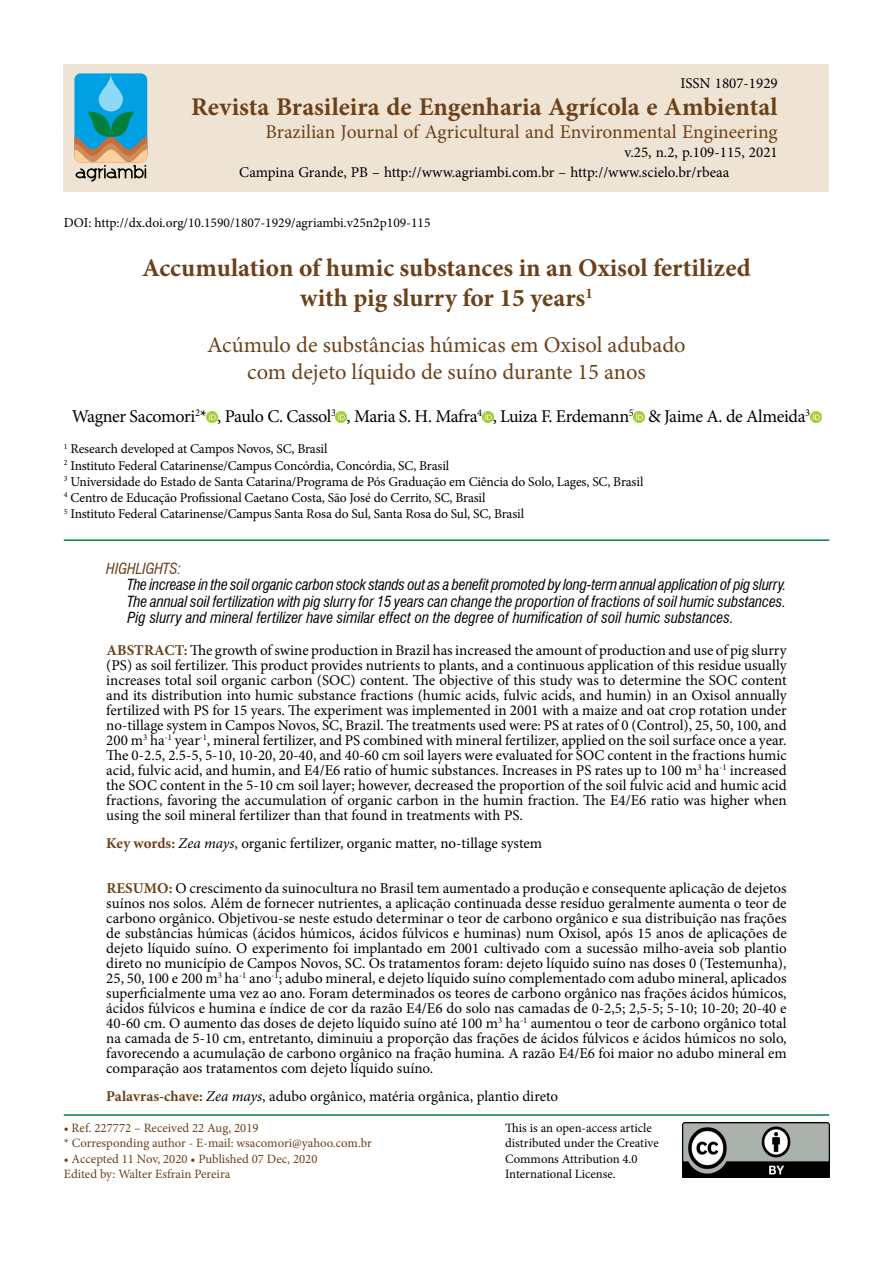
<style>
.page{position:relative;width:893px;height:1263px;background:#fff}
.page>*{position:absolute;margin:0;border:0;box-sizing:border-box;transform-origin:0 0}
.t1{font:700 25.5px/30.6px "Minion Pro";letter-spacing:-.005em;color:#6c4119;text-align:center}
.t2{font:22.5px/27px "Minion Pro";color:#6c4119;text-align:center}
.t3{font:19.5px "Minion Pro";color:#6c4119}
.t4{font:18px "Minion Pro";letter-spacing:-.02em;color:#000}
.t5{font:15px/15px "Minion Pro";color:#000;text-align:justify}
.t6{font:italic condensed 15px/16.5px "Swiss 721 BT";color:#000;text-align:justify}
.t7{font:italic condensed 15px "Swiss 721 BT";color:#6c4119}
.t8{font:13.5px/16.2px "Minion Pro";letter-spacing:-.01em;color:#000}
.t9{font:12.75px/15.3px "Minion Pro";color:#6c4119}
.t10{font:12.75px/15.3px "Minion Pro";color:#000}
.s1{font-weight:700;color:#6c4119}
.s2{font-style:italic}
</style>
<div class="page">
<div style="left:64px;top:64px;width:765px;height:127px;background:#efe3d4"></div>
<img style="left:682px;top:1123px;width:147px;height:55px">
<svg style="left:74px;top:73px;width:73px;height:109px"></svg>
<hr style="left:64px;top:1114px;width:765px;height:2px;background:#007f3e">
<svg style="left:207px;top:411px;width:11px;height:11px"></svg>
<svg style="left:336px;top:411px;width:11px;height:11px"></svg>
<svg style="left:482px;top:411px;width:11px;height:11px"></svg>
<svg style="left:634px;top:411px;width:11px;height:11px"></svg>
<svg style="left:810px;top:411px;width:11px;height:11px"></svg>
<hr style="left:64px;top:539px;width:765px;height:2px;background:#007f3e">
<p class="t5" style="left:680px;top:76px;width:99px">ISSN 1807-1929</p>
<h1 class="t1" style="left:191px;top:91px;width:588px">Revista Brasileira de Engenharia Agrícola e Ambiental</h1>
<h3 class="t3" style="left:265px;top:119px;width:514px">Brazilian Journal of Agricultural and Environmental Engineering</h3>
<p class="t5" style="left:624px;top:145px;width:155px">v.25, n.2, p.109-115, 2021</p>
<p class="t5" style="left:239px;top:165px;width:492px">Campina Grande, PB – http://www.agriambi.com.br – http://www.scielo.br/rbeaa</p>
<p class="t8" style="left:64px;top:215px;width:368px">DOI: http://dx.doi.org/10.1590/1807-1929/agriambi.v25n2p109-115</p>
<h1 class="t1" style="left:142px;top:252px;width:610px">Accumulation of humic substances in an Oxisol fertilized with pig slurry for 15 years<sup>1</sup></h1>
<h2 class="t2" style="left:207px;top:332px;width:480px">Acúmulo de substâncias húmicas em Oxisol adubado com dejeto líquido de suíno durante 15 anos</h2>
<p class="t4" style="left:72px;top:404px;width:740px">Wagner Sacomori<sup>2</sup>* , Paulo C. Cassol<sup>3</sup> , Maria S. H. Mafra<sup>4</sup> , Luiza F. Erdemann<sup>5</sup> &amp; Jaime A. de Almeida<sup>3</sup></p>
<p class="t8" style="left:64px;top:441px;width:581px"><sup>1</sup> Research developed at Campos Novos, SC, Brasil<br><sup>2</sup> Instituto Federal Catarinense/Campus Concórdia, Concórdia, SC, Brasil<br><sup>3</sup> Universidade do Estado de Santa Catarina/Programa de Pós Graduação em Ciência do Solo, Lages, SC, Brasil <sup>4</sup> Centro de Educação Profissional Caetano Costa, São José do Cerrito, SC, Brasil<br><sup>5</sup> Instituto Federal Catarinense/Campus Santa Rosa do Sul, Santa Rosa do Sul, SC, Brasil</p>
<p class="t7" style="left:106px;top:559px;width:76px">HIGHLIGHTS:</p>
<p class="t6" style="left:128px;top:576px;width:660px">The increase in the soil organic carbon stock stands out as a benefit promoted by long-term annual application of pig slurry.<br>The annual soil fertilization with pig slurry for 15 years can change the proportion of fractions of soil humic substances.<br>Pig slurry and mineral fertilizer have similar effect on the degree of humification of soil humic substances.</p>
<p class="t5" style="left:106px;top:643px;width:682px"><span class="s1">ABSTRACT:</span> The growth of swine production in Brazil has increased the amount of production and use of pig slurry (PS) as soil fertilizer. This product provides nutrients to plants, and a continuous application of this residue usually increases total soil organic carbon (SOC) content. The objective of this study was to determine the SOC content and its distribution into humic substance fractions (humic acids, fulvic acids, and humin) in an Oxisol annually fertilized with PS for 15 years. The experiment was implemented in 2001 with a maize and oat crop rotation under no-tillage system in Campos Novos, SC, Brazil. The treatments used were: PS at rates of 0 (Control), 25, 50, 100, and 200 m<sup>3</sup> ha<sup>-1</sup> year<sup>-1</sup>, mineral fertilizer, and PS combined with mineral fertilizer, applied on the soil surface once a year.<br>The 0-2.5, 2.5-5, 5-10, 10-20, 20-40, and 40-60 cm soil layers were evaluated for SOC content in the fractions humic acid, fulvic acid, and humin, and E4/E6 ratio of humic substances. Increases in PS rates up to 100 m<sup>3</sup> ha<sup>-1</sup> increased the SOC content in the 5-10 cm soil layer; however, decreased the proportion of the soil fulvic acid and humic acid fractions, favoring the accumulation of organic carbon in the humin fraction. The E4/E6 ratio was higher when using the soil mineral fertilizer than that found in treatments with PS.</p>
<p class="t5" style="left:106px;top:836px;width:437px"><span class="s1">Key words:</span> <span class="s2">Zea mays</span>, organic fertilizer, organic matter, no-tillage system</p>
<p class="t5" style="left:106px;top:881px;width:682px"><span class="s1">RESUMO:</span> O crescimento da suinocultura no Brasil tem aumentado a produção e consequente aplicação de dejetos suínos nos solos. Além de fornecer nutrientes, a aplicação continuada desse resíduo geralmente aumenta o teor de carbono orgânico. Objetivou-se neste estudo determinar o teor de carbono orgânico e sua distribuição nas frações de substâncias húmicas (ácidos húmicos, ácidos fúlvicos e huminas) num Oxisol, após 15 anos de aplicações de dejeto líquido suíno. O experimento foi implantado em 2001 cultivado com a sucessão milho-aveia sob plantio direto no município de Campos Novos, SC. Os tratamentos foram: dejeto líquido suíno nas doses 0 (Testemunha), 25, 50, 100 e 200 m<sup>3</sup> ha<sup>-1</sup> ano<sup>-1</sup>; adubo mineral, e dejeto líquido suíno complementado com adubo mineral, aplicados superficialmente uma vez ao ano. Foram determinados os teores de carbono orgânico nas frações ácidos húmicos, ácidos fúlvicos e humina e índice de cor da razão E4/E6 do solo nas camadas de 0-2,5; 2,5-5; 5-10; 10-20; 20-40 e 40-60 cm. O aumento das doses de dejeto líquido suíno até 100 m<sup>3</sup> ha<sup>-1</sup> aumentou o teor de carbono orgânico total na camada de 5-10 cm, entretanto, diminuiu a proporção das frações de ácidos fúlvicos e ácidos húmicos no solo, favorecendo a acumulação de carbono orgânico na fração humina. A razão E4/E6 foi maior no adubo mineral em comparação aos tratamentos com dejeto líquido suíno.</p>
<p class="t5" style="left:106px;top:1088px;width:453px"><span class="s1">Palavras-chave:</span> <span class="s2">Zea mays</span>, adubo orgânico, matéria orgânica, plantio direto</p>
<p class="t9" style="left:64px;top:1120px;width:310px">• Ref. 227772 – Received 22 Aug, 2019<br>* Corresponding author - E-mail: wsacomori@yahoo.com.br</p>
<p class="t9" style="left:64px;top:1151px;width:255px">• Accepted 11 Nov, 2020 • Published 07 Dec, 2020<br>Edited by: Walter Esfrain Pereira</p>
<p class="t10" style="left:505px;top:1120px;width:155px">This is an open-access article distributed under the Creative<br>Commons Attribution 4.0<br>International License.</p>
</div>
